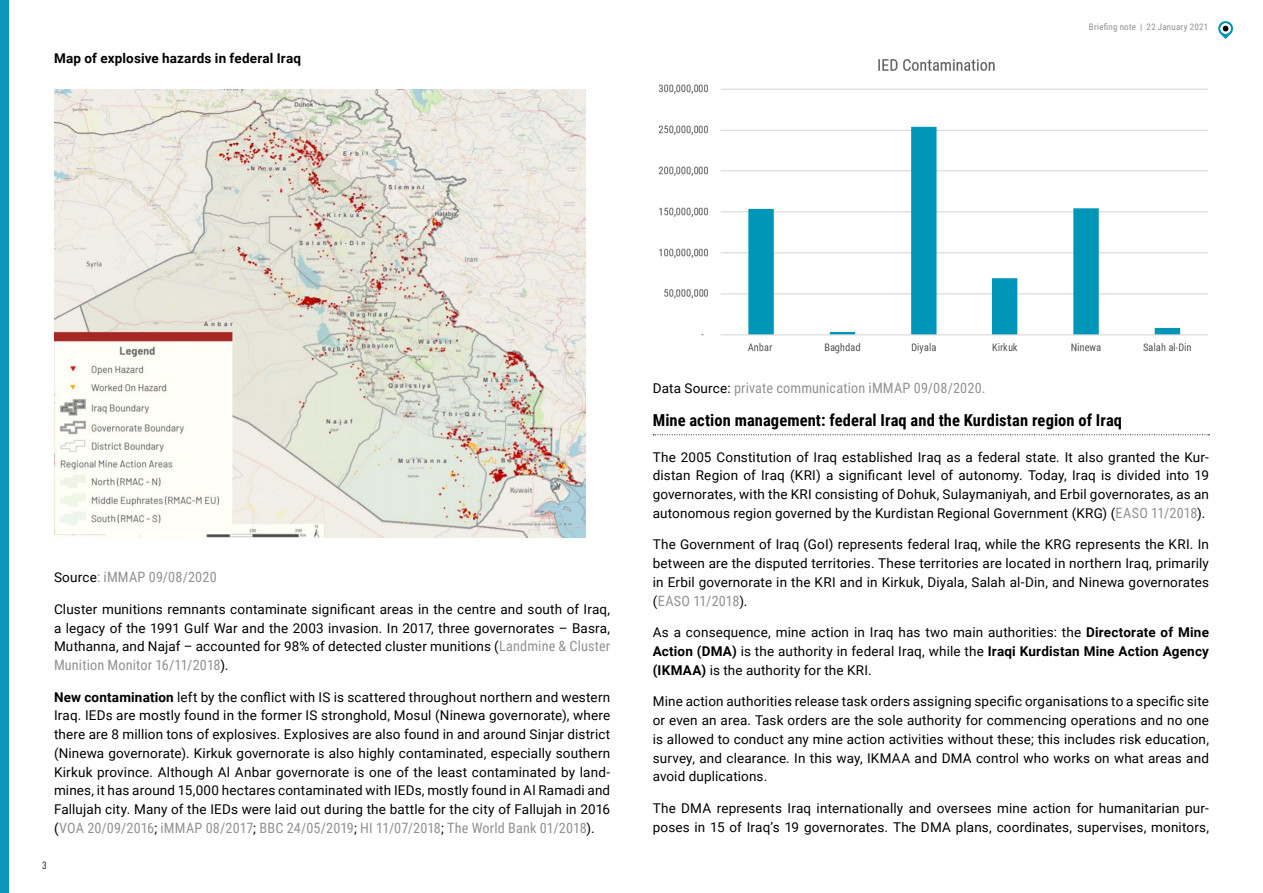
<style>
.page{position:relative;width:1263px;height:893px;background:#fff}
.page>*{position:absolute;margin:0;border:0;box-sizing:border-box;transform-origin:0 0}
.t1{font:700 16.5px "Roboto Condensed";letter-spacing:.005em;color:#000}
.t2{font:14.25px "Roboto Condensed";letter-spacing:.01em;color:#929292}
.t3{font:13.5px/18.8px "Roboto";letter-spacing:.01em;color:#000;text-align:justify}
.t4{font:700 13.5px "Roboto";letter-spacing:.01em;color:#000}
.t5{font:10.5px "Bebas Neue Pro Middle";color:#000}
.t6{font:9px "Roboto Condensed";letter-spacing:.025em;color:#929292}
.s1{font-family:"Roboto";font-size:13.5px;color:#000}
.s2{font-family:"Roboto Condensed";font-size:14.25px;color:#929292}
.s3{font-weight:700}
</style>
<div class="page">
<svg style="left:1218px;top:21px;width:15px;height:18px"></svg>
<div style="left:0;top:0;width:9px;height:893px;background:#0c96ba"></div>
<svg style="left:653px;top:434px;width:556px;height:1px"></svg>
<img style="left:54px;top:89px;width:532px;height:449px">
<img style="left:658px;top:59px;width:550px;height:295px">
<p class="t4" style="left:54px;top:49px;width:249px">Map of explosive hazards in federal Iraq</p>
<p class="t6" style="left:1089px;top:21px;width:121px">Briefing note | 22 January 2021</p>
<p class="t2" style="left:54px;top:567px;width:164px"><span class="s1">Source</span>: iMMAP 09/08/2020</p>
<p class="t3" style="left:54px;top:599px;width:558px">Cluster munitions remnants contaminate significant areas in the centre and south of Iraq, a legacy of the 1991 Gulf War and the 2003 invasion. In 2017, three governorates – Basra, Muthanna, and Najaf – accounted for 98% of detected cluster munitions (<span class="s2">Landmine &amp; Cluster</span></p>
<p class="t2" style="left:54px;top:655px;width:176px">Munition Monitor 16/11/2018<span class="s1">).</span></p>
<p class="t3" style="left:54px;top:687px;width:558px"><span class="s3">New contamination</span> left by the conflict with IS is scattered throughout northern and western Iraq. IEDs are mostly found in the former IS stronghold, Mosul (Ninewa governorate), where there are 8 million tons of explosives. Explosives are also found in and around Sinjar district (Ninewa governorate). Kirkuk governorate is also highly contaminated, especially southern Kirkuk province. Although Al Anbar governorate is one of the least contaminated by land&shy;mines, it has around 15,000 hectares contaminated with IEDs, mostly found in Al Ramadi and Fallujah city. Many of the IEDs were laid out during the battle for the city of Fallujah in 2016</p>
<p class="t2" style="left:54px;top:818px;width:542px"><span class="s1">(</span>VOA 20/09/2016<span class="s1">;</span> iMMAP 08/2017<span class="s1">;</span> BBC 24/05/2019<span class="s1">;</span> HI 11/07/2018<span class="s1">;</span> The World Bank 01/2018<span class="s1">).</span></p>
<p class="t5" style="left:43px;top:859px;width:5px">3</p>
<p class="t2" style="left:653px;top:378px;width:334px"><span class="s1">Data Source:</span> private communication iMMAP 09/08/2020.</p>
<p class="t1" style="left:653px;top:408px;width:471px">Mine action management: federal Iraq and the Kurdistan region of Iraq</p>
<p class="t3" style="left:653px;top:447px;width:558px">The 2005 Constitution of Iraq established Iraq as a federal state. It also granted the Kur&shy;distan Region of Iraq (KRI) a significant level of autonomy. Today, Iraq is divided into 19 governorates, with the KRI consisting of Dohuk, Sulaymaniyah, and Erbil governorates, as an autonomous region governed by the Kurdistan Regional Government (KRG) (<span class="s2">EASO 11/2018</span>).</p>
<p class="t3" style="left:653px;top:535px;width:558px">The Government of Iraq (GoI) represents federal Iraq, while the KRG represents the KRI. In between are the disputed territories. These territories are located in northern Iraq, primarily in Erbil governorate in the KRI and in Kirkuk, Diyala, Salah al-Din, and Ninewa governorates</p>
<p class="t2" style="left:653px;top:591px;width:96px"><span class="s1">(</span>EASO 11/2018<span class="s1">).</span></p>
<p class="t3" style="left:653px;top:623px;width:558px">As a consequence, mine action in Iraq has two main authorities: the <span class="s3">Directorate of Mine Action (DMA)</span> is the authority in federal Iraq, while the <span class="s3">Iraqi Kurdistan Mine Action Agency (IKMAA)</span> is the authority for the KRI.</p>
<p class="t3" style="left:653px;top:692px;width:558px">Mine action authorities release task orders assigning specific organisations to a specific site or even an area. Task orders are the sole authority for commencing operations and no one is allowed to conduct any mine action activities without these; this includes risk education, survey, and clearance. In this way, IKMAA and DMA control who works on what areas and avoid duplications.</p>
<p class="t3" style="left:653px;top:798px;width:558px">The DMA represents Iraq internationally and oversees mine action for humanitarian pur&shy;poses in 15 of Iraq’s 19 governorates. The DMA plans, coordinates, supervises, monitors,</p>
</div>
